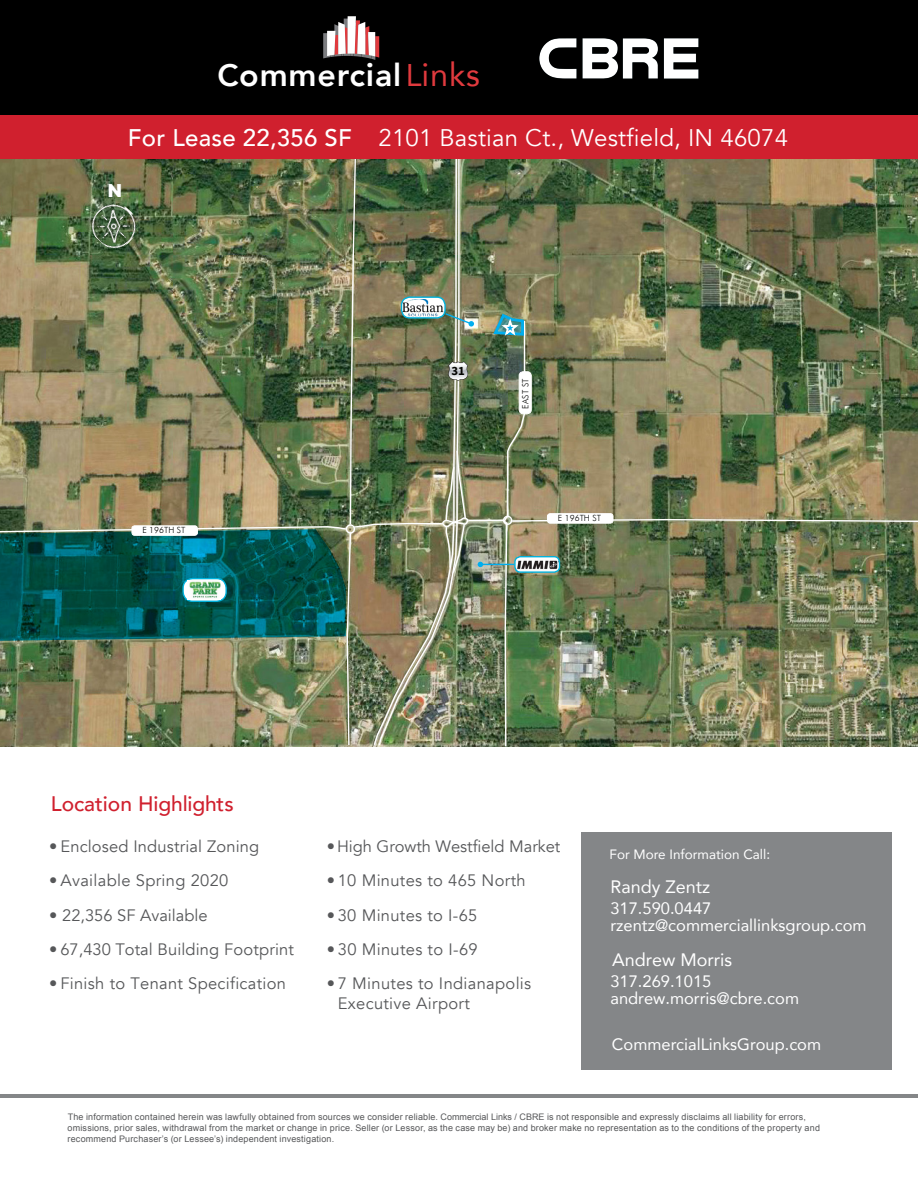
<style>
.page{position:relative;width:918px;height:1188px;background:#fff}
.page>*{position:absolute;margin:0;border:0;box-sizing:border-box;transform-origin:0 0}
.t1{font:800 32.25px "Avenir";letter-spacing:.025em;color:#fff}
.t2{font:24px "Avenir";letter-spacing:.01em;color:#fff}
.t3{font:500 21px "Avenir";color:#d0202e}
.t4{font:900 18.45px "Nexa";color:#fff}
.t5{font:18px "Avenir";color:#fff}
.t6{font:16.5px/19.8px "Avenir";letter-spacing:.02em;color:#565759}
.t7{font:16.5px/16.4px "Avenir";color:#fff}
.t8{font:16.5px "Avenir";color:#565759}
.t9{font:13.5px "Avenir";color:#fff}
.t10{font:9px/10.8px "Arial";letter-spacing:.02em;color:#565759}
.t11{font:300 8.55px "Futura BT";color:#040503}
.s1{font-size:30.9px}
.s2{font-weight:400;font-size:31.35px;color:#e03a3e}
.s3{font-weight:400;font-size:32.55px;color:#e03a3e}
.s4{font-weight:500}
</style>
<div class="page">
<img style="left:483px;top:159px;width:435px;height:587px">
<hr style="left:468px;top:520px;width:35px;height:1px;background:#fff">
<img style="left:492px;top:312px;width:426px;height:434px">
<img style="left:516px;top:558px;width:43px;height:14px">
<div style="left:514px;top:556px;width:46px;height:17px;border:1px solid #00b2dd;border-radius:5px"></div>
<hr style="left:480px;top:564px;width:34px;height:1px;background:#00aeef">
<div style="left:0;top:0;width:918px;height:115px;background:#000"></div>
<div style="left:0;top:115px;width:918px;height:44px;background:#d0202e"></div>
<hr style="left:0;top:1094px;width:918px;height:3px;background:#848688">
<div style="left:581px;top:832px;width:310px;height:237px;background:#848688"></div>
<svg style="left:323px;top:16px;width:56px;height:44px"></svg>
<img style="left:539px;top:38px;width:159px;height:40px">
<img style="left:0;top:159px;width:483px;height:587px">
<h1 class="t1" style="left:217px;top:49px;width:264px"><span class="s1">C</span>ommercia<span class="s1">l</span> <span class="s2">L</span><span class="s3">inks</span></h1>
<h2 class="t2" style="left:128px;top:123px;width:662px"><span class="s4">For Lease 22,356 SF</span> 2101 Bastian Ct., Westfield, IN 46074</h2>
<h3 class="t4" style="left:108px;top:178px;width:16px">N</h3>
<p class="t11" style="left:142px;top:525px;width:45px">E 196TH ST</p>
<p class="t11" style="left:520px;top:409px;width:32px;rotate:-90deg">EAST ST</p>
<p class="t11" style="left:558px;top:512px;width:45px">E 196TH ST</p>
<h3 class="t3" style="left:51px;top:785px;width:184px">Location Highlights</h3>
<h3 class="t6" style="left:49px;top:837px;width:211px">• Enclosed Industrial Zoning</h3>
<h3 class="t6" style="left:49px;top:871px;width:181px">• Available Spring 2020</h3>
<h3 class="t8" style="left:49px;top:905px;width:160px">• 22,356 SF Available</h3>
<h3 class="t6" style="left:49px;top:940px;width:246px">• 67,430 Total Building Footprint</h3>
<h3 class="t6" style="left:49px;top:974px;width:238px">• Finish to Tenant Specification</h3>
<h3 class="t8" style="left:327px;top:837px;width:235px">•High Growth Westfield Market</h3>
<h3 class="t6" style="left:327px;top:871px;width:200px">•10 Minutes to 465 North</h3>
<h3 class="t6" style="left:327px;top:905px;width:152px">•30 Minutes to I-65</h3>
<h3 class="t6" style="left:327px;top:940px;width:152px">• 30 Minutes to I-69</h3>
<h3 class="t6" style="left:338px;top:974px;width:195px;text-indent:-11px">• 7 Minutes to Indianapolis<br>Executive Airport</h3>
<h3 class="t9" style="left:610px;top:843px;width:162px">For More Information Call:</h3>
<h3 class="t5" style="left:610px;top:872px;width:101px">Randy Zentz</h3>
<h3 class="t7" style="left:610px;top:916px;width:258px">rzentz@commerciallinksgroup.com</h3>
<h3 class="t5" style="left:612px;top:945px;width:122px">Andrew Morris</h3>
<h3 class="t7" style="left:610px;top:900px;width:102px">317.590.0447</h3>
<h3 class="t7" style="left:610px;top:973px;width:190px">317.269.1015 andrew.morris@cbre.com</h3>
<h3 class="t7" style="left:612px;top:1035px;width:211px">CommercialLinksGroup.com</h3>
<p class="t10" style="left:68px;top:1112px;width:754px">The information contained herein was lawfully obtained from sources we consider reliable. Commercial Links / CBRE is not responsible and expressly disclaims all liability for errors, omissions, prior sales, withdrawal from the market or change in price. Seller (or Lessor, as the case may be) and broker make no representation as to the conditions of the property and recommend Purchaser’s (or Lessee’s) independent investigation.</p>
</div>
